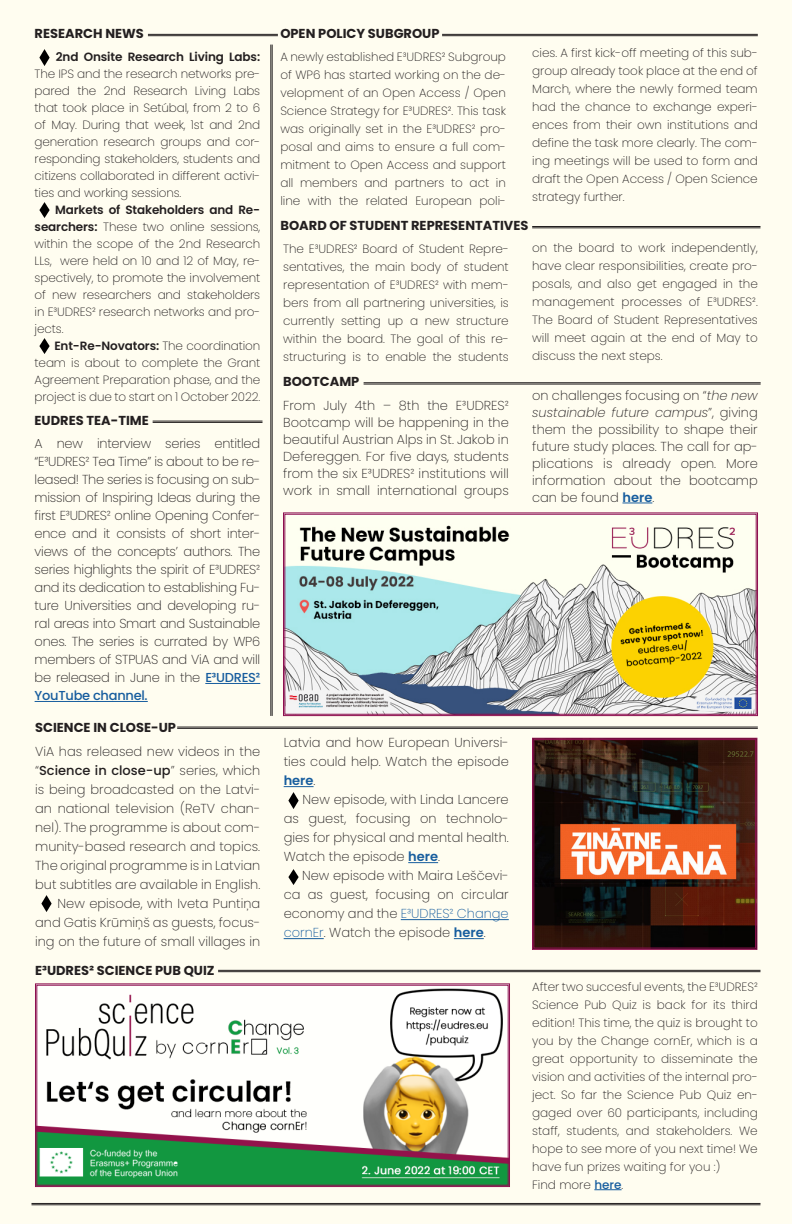
<style>
.page{position:relative;width:792px;height:1224px;background:#fffdf0}
.page>*{position:absolute;margin:0;border:0;box-sizing:border-box;transform-origin:0 0}
.t1{font:200 13px/19px "Poppins";color:#231f20;text-align:justify}
.t2{font:700 13px "Poppins";color:#231f20}
.t3{font:200 12px/18px "Poppins";color:#231f20;text-align:justify}
.s1{font-weight:600}
.s2{font-weight:500;color:#175d9e}
.s3{font-weight:500}
.s4{font-style:italic}
.s5{font-weight:600;color:#175d9e}
.s6{color:#175d9e}
</style>
<div class="page">
<hr style="left:148px;top:34px;width:130px;height:1px;background:#231f20">
<hr style="left:148px;top:35px;width:130px;height:1px;background:#231f20">
<hr style="left:442px;top:34px;width:316px;height:1px;background:#231f20">
<hr style="left:442px;top:35px;width:316px;height:1px;background:#231f20">
<hr style="left:177px;top:727px;width:581px;height:1px;background:#231f20">
<hr style="left:177px;top:728px;width:581px;height:1px;background:#231f20">
<hr style="left:532px;top:226px;width:228px;height:1px;background:#231f20">
<hr style="left:532px;top:228px;width:228px;height:1px;background:#231f20">
<hr style="left:32px;top:1203px;width:728px;height:1px;background:#231f20">
<hr style="left:32px;top:1204px;width:728px;height:1px;background:#231f20">
<hr style="left:218px;top:970px;width:543px;height:1px;background:#231f20">
<hr style="left:218px;top:971px;width:543px;height:1px;background:#231f20">
<hr style="left:272px;top:45px;width:1px;height:671px;background:#231f20">
<hr style="left:271px;top:45px;width:1px;height:671px;background:#231f20">
<svg style="left:594px;top:1189px;width:28px;height:1px"></svg>
<svg style="left:35px;top:983px;width:475px;height:204px"></svg>
<div style="left:36px;top:985px;width:473px;height:201px;border:1px solid #8d0f4f"></div>
<hr style="left:622px;top:503px;width:30px;height:1px;background:#175d9e">
<hr style="left:364px;top:382px;width:397px;height:1px;background:#231f20">
<hr style="left:364px;top:384px;width:397px;height:1px;background:#231f20">
<hr style="left:205px;top:683px;width:55px;height:1px;background:#175d9e">
<hr style="left:35px;top:701px;width:113px;height:1px;background:#175d9e">
<hr style="left:153px;top:421px;width:109px;height:1px;background:#231f20">
<hr style="left:153px;top:422px;width:109px;height:1px;background:#231f20">
<hr style="left:284px;top:786px;width:30px;height:1px;background:#175d9e">
<hr style="left:408px;top:862px;width:30px;height:1px;background:#175d9e">
<hr style="left:401px;top:919px;width:108px;height:1px;background:#175d9e">
<hr style="left:284px;top:938px;width:40px;height:1px;background:#175d9e">
<hr style="left:454px;top:938px;width:30px;height:1px;background:#175d9e">
<svg style="left:283px;top:512px;width:475px;height:204px"></svg>
<div style="left:285px;top:514px;width:472px;height:201px;border:1px solid #8d0f4f"></div>
<svg style="left:532px;top:738px;width:226px;height:212px;background:#553428"></svg>
<div style="left:534px;top:739px;width:222px;height:209px;border:1px solid #8d0f4f"></div>
<img style="left:40px;top:896px;width:13px;height:15px">
<img style="left:287px;top:869px;width:12px;height:16px">
<img style="left:287px;top:793px;width:12px;height:15px">
<img style="left:38px;top:50px;width:12px;height:15px">
<img style="left:38px;top:202px;width:12px;height:16px">
<img style="left:38px;top:338px;width:12px;height:16px">
<p class="t2" style="left:35px;top:26px;width:111px">RESEARCH NEWS</p>
<p class="t2" style="left:280px;top:26px;width:161px">OPEN POLICY SUBGROUP</p>
<p class="t3" style="left:35px;top:49px;width:227px;line-height:17px;text-indent:21px"><span class="s1">2nd Onsite Research Living Labs:<br></span>The IPS and the research networks pre&shy;pared the 2nd Research Living Labs that took place in Setúbal, from 2 to 6 of May. During that week, 1st and 2nd generation research groups and cor&shy;responding stakeholders, students and citizens collaborated in different activi&shy;ties and working sessions.</p>
<p class="t3" style="left:35px;top:202px;width:227px;line-height:17px;text-indent:20px"><span class="s1">Markets of Stakeholders and Re&shy;searchers:</span> These two online sessions, within the scope of the 2nd Research LLs, were held on 10 and 12 of May, re&shy;spectively, to promote the involvement of new researchers and stakeholders in E³UDRES² research networks and pro&shy;jects.</p>
<p class="t3" style="left:35px;top:338px;width:227px;line-height:17px;text-indent:20px"><span class="s1">Ent-Re-Novators:</span> The coordination team is about to complete the Grant Agreement Preparation phase, and the project is due to start on 1 October 2022.</p>
<p class="t2" style="left:35px;top:413px;width:116px">EUDRES TEA-TIME</p>
<p class="t1" style="left:35px;top:435px;width:227px;line-height:18px">A new interview series entitled “E³UDRES² Tea Time” is about to be re&shy;leased! The series is focusing on sub&shy;mission of Inspiring Ideas during the first E³UDRES² online Opening Confer&shy;ence and it consists of short inter&shy;views of the concepts’ authors. The series highlights the spirit of E³UDRES² and its dedication to establishing Fu&shy;ture Universities and developing ru&shy;ral areas into Smart and Sustainable ones. The series is currated by WP6 members of STPUAS and ViA and will be released in June in the <span class="s2">E³UDRES²<br>YouTube channel.</span></p>
<p class="t2" style="left:35px;top:720px;width:142px">SCIENCE IN CLOSE-UP</p>
<p class="t1" style="left:35px;top:742px;width:227px">ViA has released new videos in the “<span class="s3">Science in close-up</span>” series, which is being broadcasted on the Latvi&shy;an national television (ReTV chan&shy;nel). The programme is about com&shy;munity-based research and topics.<br>The original programme is in Latvian but subtitles are available in English.</p>
<p class="t1" style="left:35px;top:894px;width:227px;text-indent:22px">New episode, with Iveta Puntiņa and Gatis Krūmiņš as guests, focus&shy;ing on the future of small villages in</p>
<p class="t2" style="left:35px;top:963px;width:181px">E³UDRES² SCIENCE PUB QUIZ</p>
<p class="t3" style="left:532px;top:44px;width:227px">cies. A first kick-off meeting of this sub&shy;group already took place at the end of March, where the newly formed team had the chance to exchange experi&shy;ences from their own institutions and define the task more clearly. The com&shy;ing meetings will be used to form and draft the Open Access / Open Science strategy further.</p>
<p class="t3" style="left:280px;top:48px;width:227px">A newly established E³UDRES² Subgroup of WP6 has started working on the de&shy;velopment of an Open Access / Open Science Strategy for E³UDRES². This task was originally set in the E³UDRES² pro&shy;posal and aims to ensure a full com&shy;mitment to Open Access and support all members and partners to act in line with the related European poli-</p>
<p class="t3" style="left:283px;top:240px;width:227px">The E³UDRES² Board of Student Repre&shy;sentatives, the main body of student representation of E³UDRES² with mem&shy;bers from all partnering universities, is currently setting up a new structure within the board. The goal of this re&shy;structuring is to enable the students</p>
<p class="t2" style="left:280px;top:218px;width:249px">BOARD OF STUDENT REPRESENTATIVES</p>
<p class="t3" style="left:532px;top:239px;width:227px">on the board to work independently, have clear responsibilities, create pro&shy;posals, and also get engaged in the management processes of E³UDRES².<br>The Board of Student Representatives will meet again at the end of May to discuss the next steps.</p>
<p class="t2" style="left:283px;top:374px;width:78px">BOOTCAMP</p>
<p class="t1" style="left:283px;top:397px;width:227px;line-height:17px">From July 4th – 8th the E³UDRES²<br>Bootcamp will be happening in the beautiful Austrian Alps in St. Jakob in Defereggen. For five days, students from the six E³UDRES² institutions will work in small international groups</p>
<p class="t1" style="left:532px;top:387px;width:227px;line-height:17px">on challenges focusing on “<span class="s4">the new sustainable future campus</span>”, giving them the possibility to shape their future study places. The call for ap&shy;plications is already open. More information about the bootcamp can be found <span class="s5">here</span>.</p>
<p class="t1" style="left:284px;top:733px;width:227px">Latvia and how European Universi&shy;ties could help. Watch the episode <span class="s5">here</span>.</p>
<p class="t1" style="left:284px;top:790px;width:227px;text-indent:19px">New episode, with Linda Lancere as guest, focusing on technolo&shy;gies for physical and mental health.<br>Watch the episode <span class="s5">here</span>.</p>
<p class="t1" style="left:284px;top:866px;width:227px;text-indent:18px">New episode with Maira Leščevi&shy;ca as guest, focusing on circular economy and the <span class="s6">E³UDRES² Change cornEr</span>. Watch the episode <span class="s5">here</span>.</p>
<p class="t3" style="left:532px;top:977px;width:227px">After two succesful events, the E³UDRES²<br>Science Pub Quiz is back for its third edition! This time, the quiz is brought to you by the Change cornEr, which is a great opportunity to disseminate the vision and activities of the internal pro&shy;ject. So far the Science Pub Quiz en&shy;gaged over 60 participants, including staff, students, and stakeholders. We hope to see more of you next time! We have fun prizes waiting for you :)</p>
<p class="t3" style="left:532px;top:1175px;width:93px">Find more <span class="s2">here</span>.</p>
</div>
